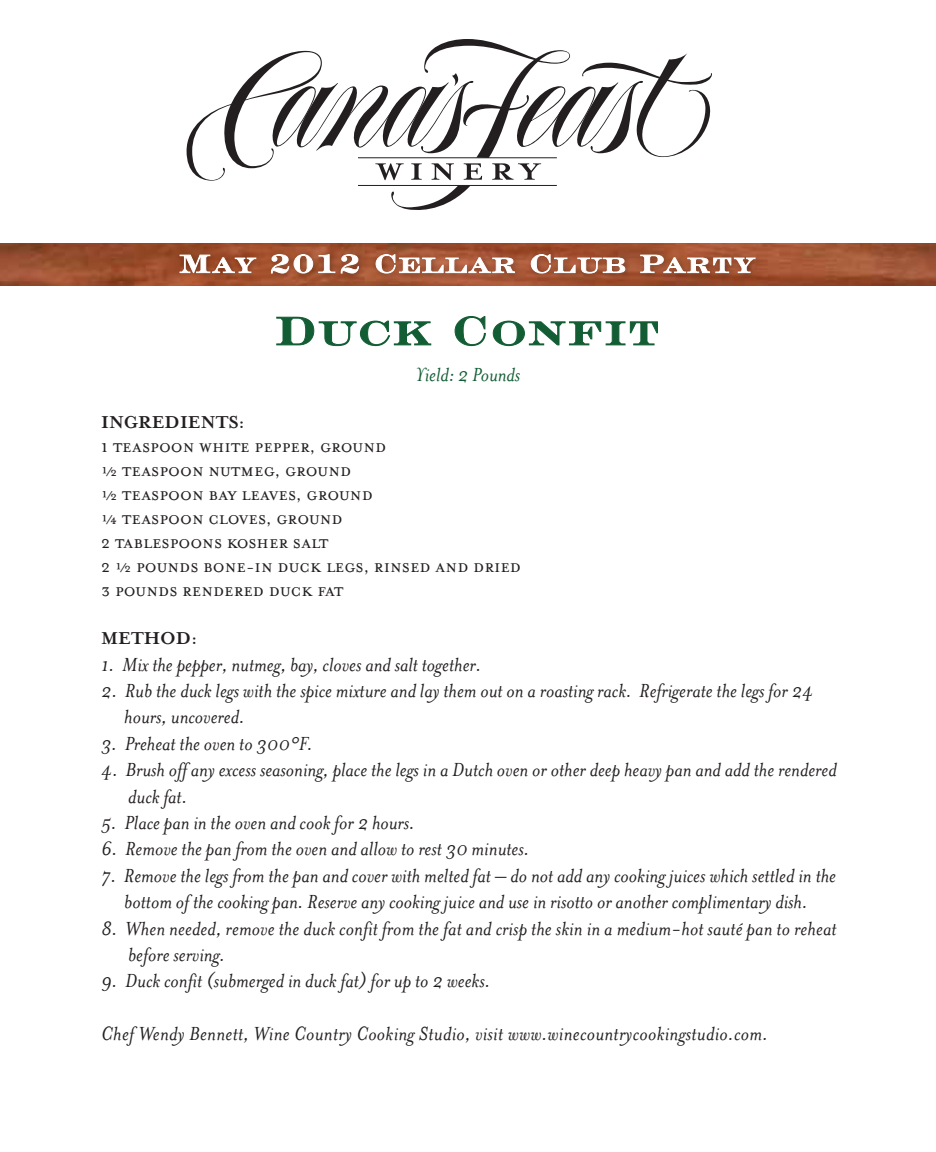
<style>
.page{position:relative;width:936px;height:1152px;background:#fff}
.page>*{position:absolute;margin:0;border:0;box-sizing:border-box;transform-origin:0 0}
.t1{font:60px "Engravers LH Bold Face";color:#135d34}
.t2{font:italic 22px/26.4px "Mrs Eaves";color:#231f20}
.t3{font:italic 22px "Mrs Eaves";letter-spacing:-.005em;color:#135d34}
.t4{font:20px/24px "Mrs Eaves Petite Caps";color:#231f20}
.t5{font:700 20px "Mrs Eaves";color:#231f20}
</style>
<div class="page">
<svg style="left:276px;top:317px;width:155px;height:29px"></svg>
<svg style="left:455px;top:316px;width:31px;height:30px"></svg>
<svg style="left:493px;top:321px;width:165px;height:25px"></svg>
<svg style="left:187px;top:39px;width:525px;height:171px"></svg>
<img style="left:0;top:244px;width:936px;height:41px">
<img style="left:173px;top:247px;width:592px;height:37px">
<svg style="left:180px;top:255px;width:76px;height:18px"></svg>
<svg style="left:271px;top:254px;width:64px;height:19px"></svg>
<svg style="left:341px;top:254px;width:18px;height:19px"></svg>
<svg style="left:376px;top:254px;width:139px;height:19px"></svg>
<svg style="left:531px;top:254px;width:94px;height:19px"></svg>
<svg style="left:640px;top:255px;width:115px;height:18px"></svg>
<h1 class="t1" style="left:274px;top:298px;width:388px">Duck Confit</h1>
<p class="t3" style="left:415px;top:362px;width:107px">Yield: 2 Pounds</p>
<p class="t5" style="left:101px;top:411px;width:145px">INGREDIENTS:</p>
<p class="t4" style="left:101px;top:436px;width:421px">1 TEASPOON WHITE PEPPER, GROUND<br>½ TEASPOON NUTMEG, GROUND<br>½ TEASPOON BAY LEAVES, GROUND<br>¼ TEASPOON CLOVES, GROUND<br>2 TABLESPOONS KOSHER SALT<br>2 ½ POUNDS BONE-IN DUCK LEGS, RINSED AND DRIED<br>3 POUNDS RENDERED DUCK FAT</p>
<p class="t5" style="left:101px;top:627px;width:97px">METHOD:</p>
<p class="t2" style="left:101px;top:651px;width:382px">1. Mix the pepper, nutmeg, bay, cloves and salt together.</p>
<p class="t2" style="left:124px;top:678px;width:691px;text-indent:-23px">2. Rub the duck legs with the spice mixture and lay them out on a roasting rack. Refrigerate the legs for 24 hours, uncovered.</p>
<p class="t2" style="left:101px;top:730px;width:213px">3. Preheat the oven to 300°F.</p>
<p class="t2" style="left:128px;top:757px;width:710px;text-indent:-27px">4. Brush off any excess seasoning, place the legs in a Dutch oven or other deep heavy pan and add the rendered duck fat.</p>
<p class="t2" style="left:101px;top:810px;width:315px">5. Place pan in the oven and cook for 2 hours.</p>
<p class="t2" style="left:101px;top:836px;width:430px">6. Remove the pan from the oven and allow to rest 30 minutes.</p>
<p class="t2" style="left:101px;top:862px;width:736px;text-align:center">7. Remove the legs from the pan and cover with melted fat – do not add any cooking juices which settled in the bottom of the cooking pan. Reserve any cooking juice and use in risotto or another complimentary dish.</p>
<p class="t2" style="left:128px;top:915px;width:710px;text-indent:-27px">8. When needed, remove the duck confit from the fat and crisp the skin in a medium-hot sauté pan to reheat before serving.</p>
<p class="t2" style="left:101px;top:968px;width:390px">9. Duck confit (submerged in duck fat) for up to 2 weeks.</p>
<p class="t2" style="left:101px;top:1021px;width:668px">Chef Wendy Bennett, Wine Country Cooking Studio, visit www.winecountrycookingstudio.com.</p>
</div>
